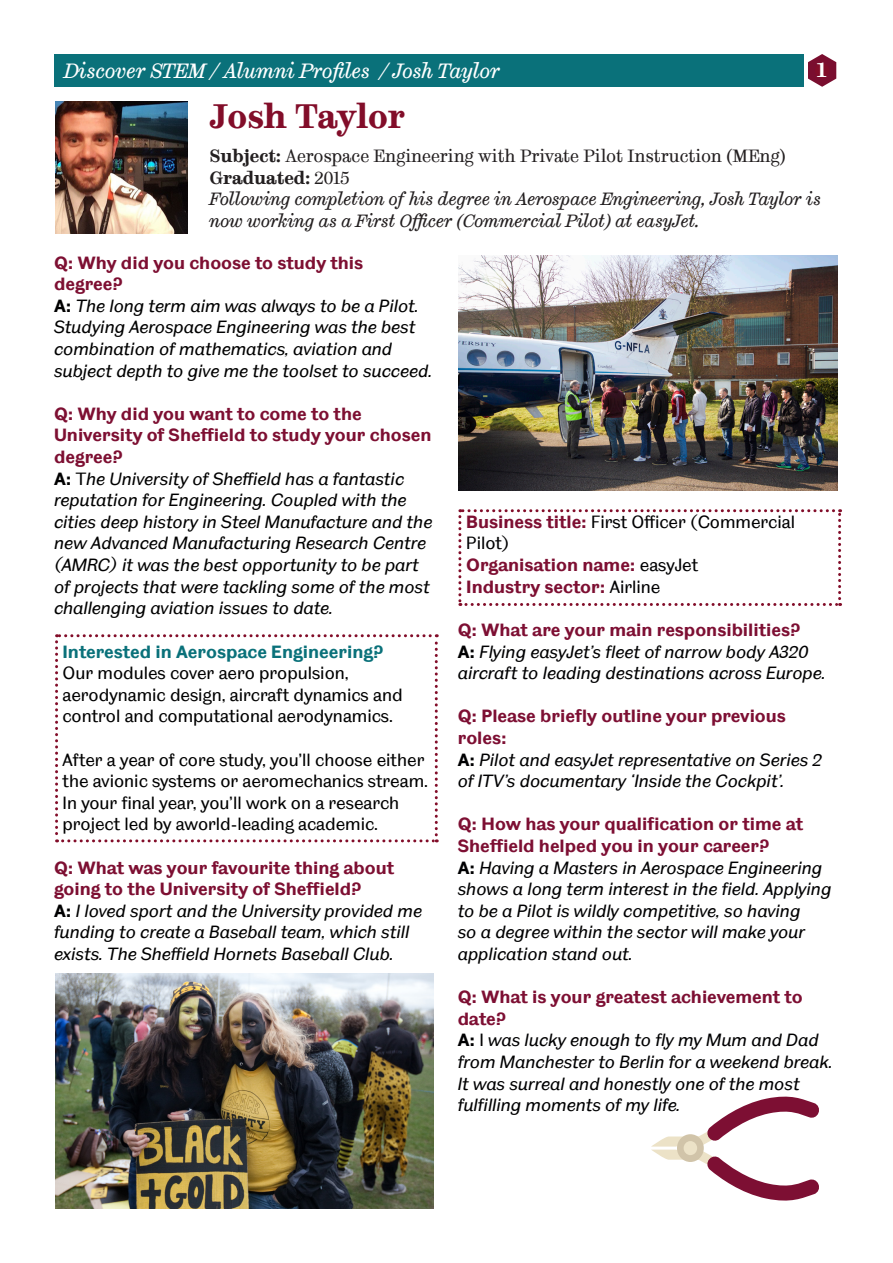
<style>
.page{position:relative;width:893px;height:1263px;background:#fff}
.page>*{position:absolute;margin:0;border:0;box-sizing:border-box;transform-origin:0 0}
.t1{font:700 34.5px "TUOS Stephenson";letter-spacing:-.01em;color:#820d29}
.t2{font:italic 21px "TUOS Stephenson";color:#fff}
.t3{font:700 21px "TUOS Stephenson";color:#fff}
.t4{font:italic 18px/21.6px "TUOS Blake";color:#000001}
.t5{font:italic 18px/21.6px "TUOS Blake";color:#000002}
.t6{font:18px/21.6px "TUOS Blake";color:#000001}
.t7{font:700 18px/21.6px "TUOS Blake";color:#7d0f32}
.t8{font:700 18px/21.6px "TUOS Blake";color:#7d0f33}
.t9{font:italic 18px/21.6px "TUOS Stephenson";color:#231f20}
.t10{font:18px "TUOS Stephenson";color:#231f20}
.t11{font:18px/21.6px "TUOS Blake";color:#000002}
.t12{font:700 18px "TUOS Blake";color:#0a717a}
.t13{font:700 18px "TUOS Stephenson";color:#231f20}
.s1{font-weight:700}
.s2{font-weight:400}
.s3{font-weight:700;font-style:normal}
.s4{font-style:normal}
.s5{font-weight:700;color:#7d0f32}
.s6{font-weight:400;color:#000002}
.s7{color:#7a0e2f}
</style>
<div class="page">
<img style="left:55px;top:102px;width:132px;height:132px">
<img style="left:459px;top:256px;width:378px;height:235px">
<svg style="left:55px;top:634px;width:383px;height:208px"></svg>
<svg style="left:458px;top:509px;width:383px;height:97px"></svg>
<img style="left:55px;top:973px;width:378px;height:236px">
<svg style="left:651px;top:1096px;width:168px;height:105px"></svg>
<div style="left:54px;top:54px;width:750px;height:33px;background:#0a717a"></div>
<svg style="left:808px;top:54px;width:28px;height:33px"></svg>
<p class="t2" style="left:64px;top:58px;width:438px">Discover STEM / Alumni Profiles / Josh Taylor</p>
<p class="t3" style="left:816px;top:57px;width:12px">1</p>
<p class="t1" style="left:210px;top:95px;width:197px">Josh Taylor</p>
<p class="t10" style="left:210px;top:145px;width:578px"><span class="s1">Subject:</span> Aerospace Engineering with Private Pilot Instruction (MEng)</p>
<p class="t13" style="left:210px;top:166px;width:141px">Graduated: <span class="s2">2015</span></p>
<p class="t9" style="left:210px;top:188px;width:613px">Following completion of his degree in Aerospace Engineering, Josh Taylor is now working as a First Officer (Commercial Pilot) at easyJet.</p>
<p class="t7" style="left:54px;top:251px;width:311px">Q: Why did you choose to study this degree?</p>
<p class="t4" style="left:54px;top:295px;width:380px"><span class="s3">A:</span> The long term aim was always to be a Pilot.<br>Studying Aerospace Engineering was the best combination of mathematics, aviation and subject depth to give me the toolset to succeed.</p>
<p class="t7" style="left:54px;top:403px;width:379px">Q: Why did you want to come to the<br>University of Sheffield to study your chosen degree?</p>
<p class="t4" style="left:54px;top:468px;width:380px"><span class="s3">A:</span> <span class="s4">T</span>he University of Sheffield has a fantastic reputation for Engineering. Coupled with the cities deep history in Steel Manufacture and the new Advanced Manufacturing Research Centre (AMRC) it was the best opportunity to be part of projects that were tackling some of the most challenging aviation issues to date.</p>
<p class="t12" style="left:63px;top:640px;width:322px">Interested in Aerospace Engineering?</p>
<p class="t6" style="left:63px;top:662px;width:342px">Our modules cover aero propulsion, aerodynamic design, aircraft dynamics and control and computational aerodynamics.</p>
<p class="t6" style="left:63px;top:748px;width:367px">After a year of core study, you’ll choose either the avionic systems or aeromechanics stream.<br>In your final year, you’ll work on a research project led by aworld-leading academic.</p>
<p class="t7" style="left:54px;top:856px;width:342px">Q: What was your favourite thing about going to the University of Sheffield?</p>
<p class="t4" style="left:54px;top:900px;width:369px"><span class="s3">A:</span> I loved sport and the University provided me funding to create a Baseball team, which still exists. The Sheffield Hornets Baseball Club.</p>
<p class="t11" style="left:466px;top:510px;width:330px"><span class="s5">Business title:</span> First Officer (Commercial<br>Pilot)</p>
<p class="t7" style="left:466px;top:554px;width:233px">Organisation name: <span class="s6">easyJet</span></p>
<p class="t7" style="left:466px;top:575px;width:196px">Industry sector: <span class="s6">Airline</span></p>
<p class="t8" style="left:458px;top:619px;width:344px">Q: What are your main responsibilities?</p>
<p class="t5" style="left:458px;top:640px;width:369px"><span class="s3">A:</span> Flying easyJet’s fleet of narrow body A320 aircraft to leading destinations across Europe.</p>
<p class="t8" style="left:458px;top:705px;width:330px">Q: Please briefly outline your previous roles:</p>
<p class="t5" style="left:458px;top:748px;width:366px"><span class="s3">A:</span> Pilot and easyJet representative on Series 2 of ITV’s documentary ‘Inside the Cockpit’.</p>
<p class="t8" style="left:458px;top:813px;width:347px">Q: How has your qualificatio<span class="s7">n</span> or time at<br>Sheffield helped you in your career?</p>
<p class="t5" style="left:458px;top:856px;width:375px"><span class="s3">A:</span> Having a Masters in Aerospace Engineering shows a long term interest in the field. Applying to be a Pilot is wildly competitive, so having<br>so a degree within the sector will make your application stand out.</p>
<p class="t8" style="left:458px;top:986px;width:346px">Q: What is your greatest achievement to date?</p>
<p class="t5" style="left:458px;top:1029px;width:376px"><span class="s3">A:</span> <span class="s4">I</span> was lucky enough to fly my Mum and Dad from Manchester to Berlin for a weekend break.<br>It was surreal and honestly one of the most fulfilling moments of my life.</p>
</div>
